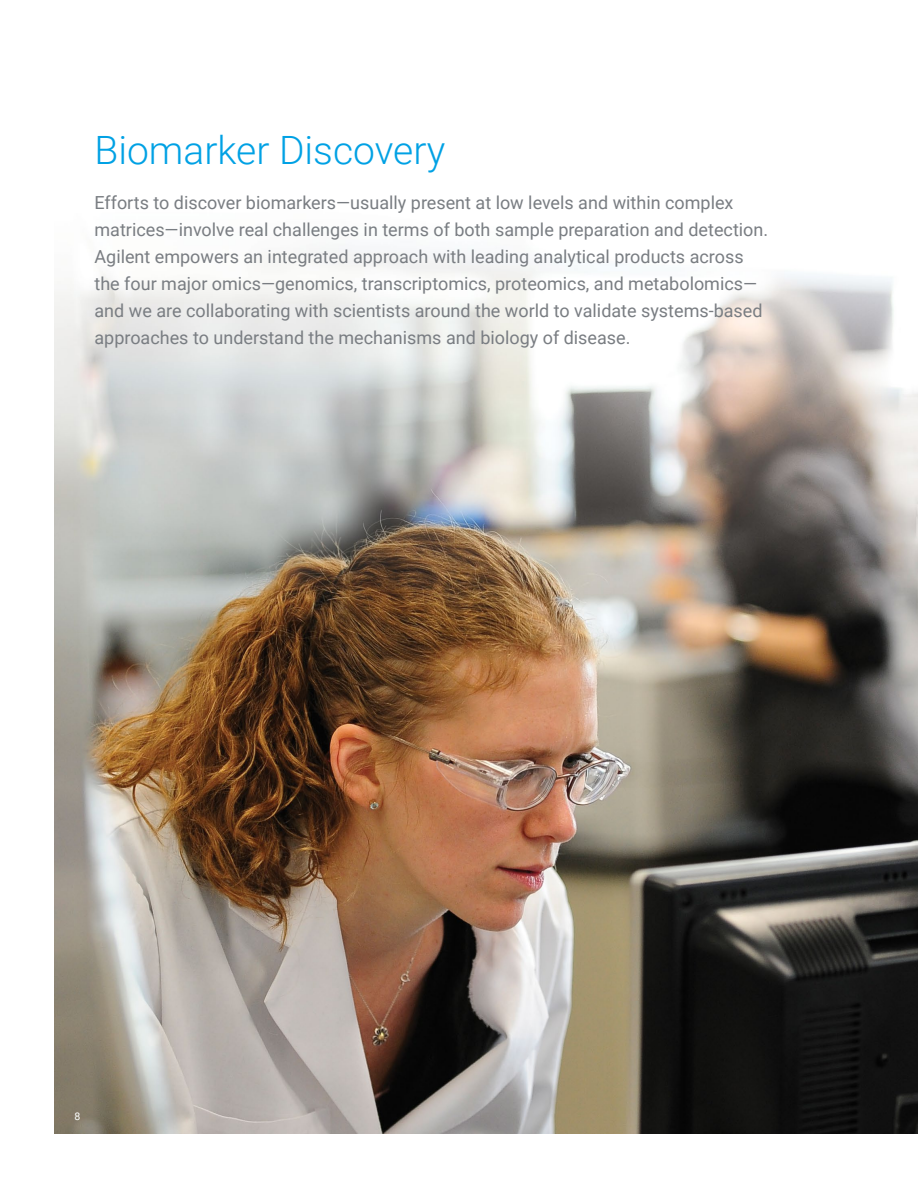
<style>
.page{position:relative;width:918px;height:1188px;background:#fff}
.page>*{position:absolute;margin:0;border:0;box-sizing:border-box;transform-origin:0 0}
.t1{font:300 39px "Roboto";color:#00a1e4}
.t2{font:18px/27px "Roboto";color:#797d82}
.t3{font:10.5px "Roboto";color:#fff}
</style>
<div class="page">
<img style="left:54px;top:250px;width:864px;height:884px">
<h1 class="t1" style="left:94px;top:123px;width:352px">Biomarker Discovery</h1>
<p class="t2" style="left:94px;top:189px;width:675px">Efforts to discover biomarkers—usually present at low levels and within complex matrices—involve real challenges in terms of both sample preparation and detection.<br>Agilent empowers an integrated approach with leading analytical products across the four major omics—genomics, transcriptomics, proteomics, and metabolomics— and we are collaborating with scientists around the world to validate systems-based approaches to understand the mechanisms and biology of disease.</p>
<p class="t3" style="left:75px;top:1109px;width:7px">8</p>
</div>
